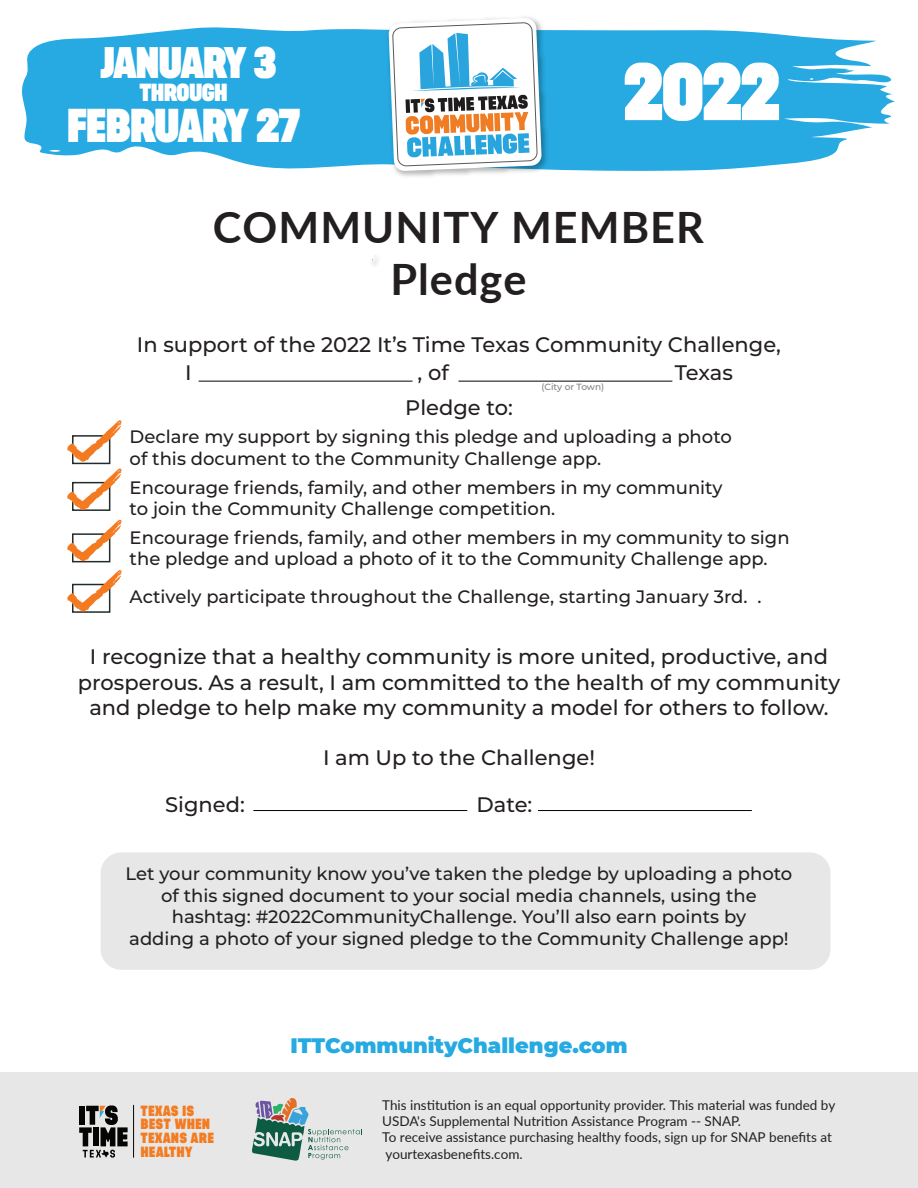
<style>
.page{position:relative;width:918px;height:1188px;background:#fff}
.page>*{position:absolute;margin:0;border:0;box-sizing:border-box;transform-origin:0 0}
.t1{font:900 79.95px "Dezen Pro";color:#fff}
.t2{font:900 46.8px "Dezen Pro";color:#fff}
.t3{font:900 43.65px "Dezen Pro";letter-spacing:-.01em;color:#fff}
.t4{font:700 43.2px/51.9px "Lato";letter-spacing:.025em;color:#231f20;text-align:center}
.t5{font:900 24.45px "Dezen Pro";color:#fff}
.t6{font:500 21px/25.2px "Montserrat";color:#231f20}
.t7{font:900 21px "Montserrat";color:#26aae1}
.t8{font:500 18px/21.6px "Montserrat";color:#231f20}
.t9{font:900 14.55px/13.6px "Dezen Pro";letter-spacing:.05em;color:#f37c22}
.t10{font:13.5px/16.2px "Lato";color:#231f20}
.t11{font:500 9px "Montserrat";color:#808180}
</style>
<div class="page">
<div style="left:101px;top:852px;width:730px;height:118px;background:#e6e7e6;border-radius:21px"></div>
<div style="left:72px;top:435px;width:38px;height:29px;border:2px solid #222c2b"></div>
<div style="left:72px;top:482px;width:38px;height:29px;border:2px solid #222c2b"></div>
<div style="left:0;top:1072px;width:918px;height:116px;background:#e6e7e6"></div>
<svg style="left:22px;top:27px;width:873px;height:144px;background:#47b7e5"></svg>
<img style="left:367px;top:17px;width:185px;height:248px">
<svg style="left:372px;top:255px;width:4px;height:5px"></svg>
<svg style="left:388px;top:18px;width:154px;height:153px"></svg>
<hr style="left:199px;top:381px;width:214px;height:1px;background:#040503">
<hr style="left:253px;top:810px;width:214px;height:1px;background:#040503">
<hr style="left:538px;top:810px;width:214px;height:1px;background:#040503">
<hr style="left:458px;top:381px;width:214px;height:1px;background:#040503">
<svg style="left:67px;top:420px;width:55px;height:42px"></svg>
<svg style="left:67px;top:468px;width:55px;height:42px"></svg>
<svg style="left:67px;top:519px;width:55px;height:43px"></svg>
<div style="left:72px;top:584px;width:38px;height:29px;border:2px solid #222c2b"></div>
<svg style="left:67px;top:570px;width:55px;height:42px"></svg>
<svg style="left:79px;top:1105px;width:49px;height:53px"></svg>
<hr style="left:133px;top:1105px;width:1px;height:52px;background:#050504">
<svg style="left:252px;top:1098px;width:110px;height:63px"></svg>
<h3 class="t3" style="left:101px;top:36px;width:177px">JANUARY 3</h3>
<h3 class="t5" style="left:140px;top:78px;width:89px">THROUGH</h3>
<h2 class="t2" style="left:67px;top:97px;width:234px">FEBRUARY 27</h2>
<h1 class="t1" style="left:624px;top:44px;width:157px">2022</h1>
<h3 class="t4" style="left:213px;top:200px;width:492px">COMMUNITY MEMBER<br>Pledge</h3>
<p class="t6" style="left:185px;top:329px;width:597px;line-height:28.8px;text-indent:-48px">In support of the 2022 It’s Time Texas Community Challenge,<br>I</p>
<p class="t6" style="left:418px;top:360px;width:33px">, of</p>
<p class="t6" style="left:675px;top:360px;width:60px">Texas</p>
<p class="t11" style="left:542px;top:381px;width:64px">(City or Town)</p>
<p class="t6" style="left:405px;top:394px;width:109px">Pledge to:</p>
<p class="t8" style="left:130px;top:426px;width:604px">Declare my support by signing this pledge and uploading a photo of this document to the Community Challenge app.</p>
<p class="t8" style="left:130px;top:476px;width:594px">Encourage friends, family, and other members in my community to join the Community Challenge competition.</p>
<p class="t8" style="left:130px;top:526px;width:661px">Encourage friends, family, and other members in my community to sign the pledge and upload a photo of it to the Community Challenge app.</p>
<p class="t8" style="left:130px;top:585px;width:633px">Actively participate throughout the Challenge, starting January 3rd. .</p>
<p class="t6" style="left:78px;top:643px;width:764px;text-align:center">I recognize that a healthy community is more united, productive, and prosperous. As a result, I am committed to the health of my community and pledge to help make my community a model for others to follow.</p>
<p class="t6" style="left:323px;top:744px;width:273px">I am Up to the Challenge!</p>
<p class="t6" style="left:165px;top:791px;width:81px">Signed:</p>
<p class="t6" style="left:477px;top:791px;width:57px">Date:</p>
<p class="t8" style="left:126px;top:862px;width:668px;text-align:center">Let your community know you’ve taken the pledge by uploading a photo of this signed document to your social media channels, using the hashtag: #2022CommunityChallenge. You’ll also earn points by<br>adding a photo of your signed pledge to the Community Challenge app!</p>
<p class="t7" style="left:290px;top:1029px;width:339px">ITTCommunityChallenge.com</p>
<p class="t9" style="left:141px;top:1104px;width:74px">TEXAS IS<br>BEST WHEN<br>TEXANS ARE<br>HEALTHY</p>
<p class="t10" style="left:382px;top:1096px;width:455px">This institution is an equal opportunity provider. This material was funded by USDA's Supplemental Nutrition Assistance Program -- SNAP.<br>To receive assistance purchasing healthy foods, sign up for SNAP benefits at yourtexasbenefits.com.</p>
</div>
